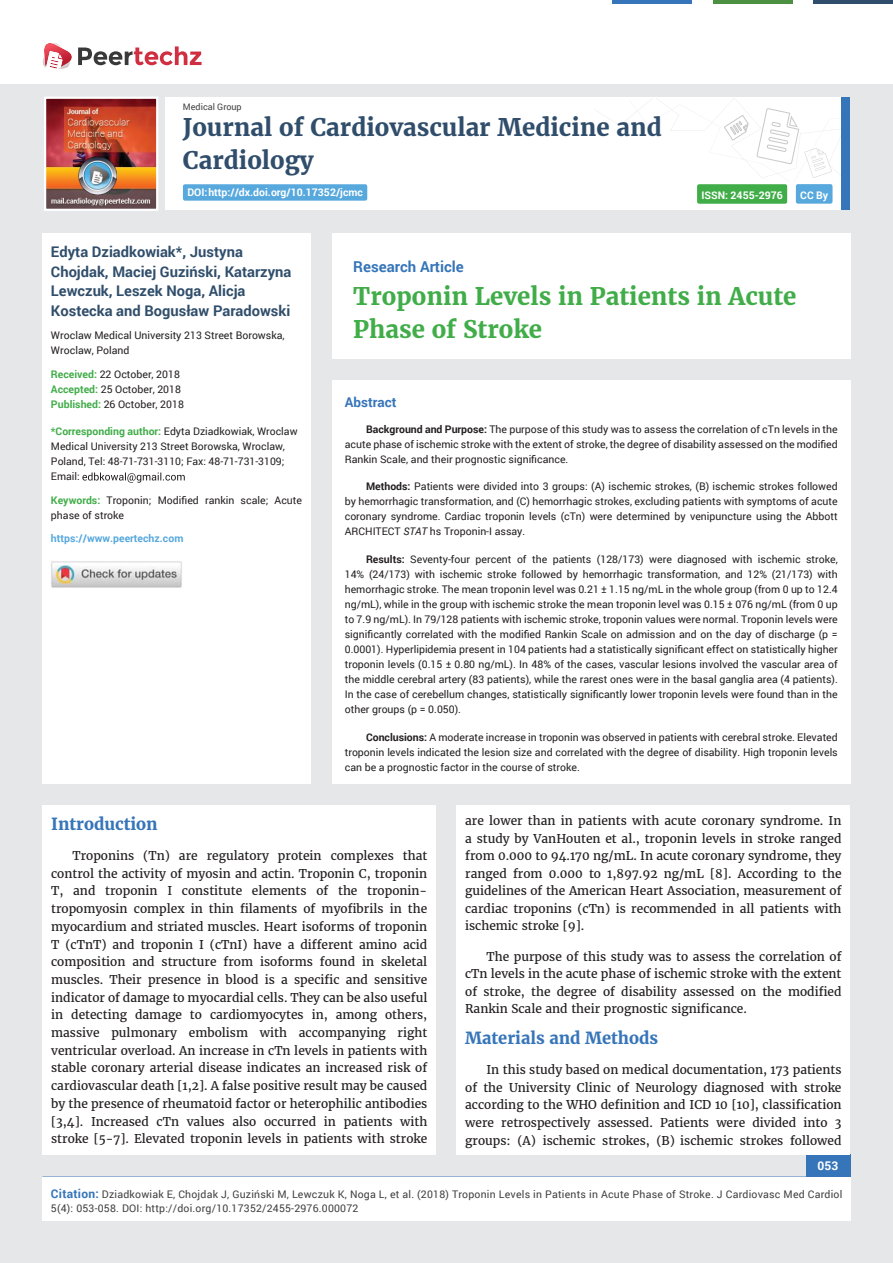
<style>
.page{position:relative;width:893px;height:1263px;background:#e6e7e8}
.page>*{position:absolute;margin:0;border:0;box-sizing:border-box;transform-origin:0 0}
.t1{font:700 24px/33px "Merriweather";color:#304e6b}
.t2{font:700 24px/33px "Merriweather";color:#41ad49}
.t3{font:700 16.5px "Merriweather";color:#3675b9}
.t4{font:700 15px "Roboto";color:#3675b9}
.t5{font:700 14.7px/19.5px "Roboto";color:#304e6b}
.t6{font:700 13.5px "Roboto";color:#3675b9}
.t7{font:12px/17.7px "Merriweather";color:#231f20;text-align:justify}
.t8{font:700 12px "Roboto";color:#fff}
.t9{font:10.5px/15px "Roboto";color:#231f20;text-align:justify}
.t10{font:10.5px/13.5px "Roboto";letter-spacing:.02em;color:#404041}
.t11{font:700 10.5px "Roboto";color:#fff}
.t12{font:700 10.5px "Roboto";color:#56a8dd}
.t13{font:10.35px/15px "Roboto";color:#231f20}
.t14{font:9px "Roboto";color:#404041}
.s1{font-weight:700;color:#41ad49}
.s2{font-weight:700;font-size:10.5px;color:#41ad49}
.s3{font-weight:700}
.s4{font-style:italic}
.s5{font-weight:700;font-size:12px;color:#3675b9}
</style>
<div class="page">
<div style="left:165px;top:98px;width:684px;height:112px;background:#fff"></div>
<svg style="left:596px;top:99px;width:245px;height:79px"></svg>
<div style="left:841px;top:98px;width:8px;height:112px;background:#3675b9"></div>
<img style="left:47px;top:100px;width:108px;height:108px">
<div style="left:44px;top:97px;width:114px;height:114px;border:2px solid #fff"></div>
<div style="left:0;top:0;width:893px;height:83px;background:#fff"></div>
<div style="left:796px;top:184px;width:36px;height:20px;background:#56a8dd;border-radius:2px"></div>
<hr style="left:713px;top:0;width:79px;height:3px;background:#4c9041">
<hr style="left:612px;top:0;width:80px;height:3px;background:#3675b9">
<hr style="left:813px;top:0;width:80px;height:3px;background:#304e6b">
<div style="left:806px;top:1154px;width:44px;height:51px;background:#3675b9"></div>
<div style="left:42px;top:1177px;width:809px;height:43px;background:#fff"></div>
<svg style="left:42px;top:43px;width:160px;height:26px"></svg>
<div style="left:697px;top:184px;width:90px;height:20px;background:#41ad49;border-radius:2px"></div>
<div style="left:183px;top:184px;width:184px;height:17px;background:#56a8dd;border-radius:2px"></div>
<div style="left:332px;top:380px;width:518px;height:404px;background:#fff"></div>
<div style="left:332px;top:233px;width:518px;height:126px;background:#fff"></div>
<div style="left:42px;top:233px;width:269px;height:551px;background:#fff"></div>
<svg style="left:82px;top:473px;width:103px;height:10px"></svg>
<div style="left:43px;top:805px;width:393px;height:349px;background:#fff"></div>
<div style="left:457px;top:805px;width:393px;height:349px;background:#fff"></div>
<img style="left:51px;top:560px;width:131px;height:28px">
<p class="t14" style="left:183px;top:101px;width:60px">Medical Group</p>
<h1 class="t1" style="left:183px;top:111px;width:480px">Journal of Cardiovascular Medicine and<br>Cardiology</h1>
<p class="t11" style="left:187px;top:185px;width:177px">DOI: http://dx.doi.org/10.17352/jcmc</p>
<p class="t11" style="left:701px;top:188px;width:83px">ISSN: 2455-2976</p>
<p class="t11" style="left:800px;top:188px;width:29px">CC By</p>
<h3 class="t5" style="left:51px;top:242px;width:242px">Edyta Dziadkowiak*, Justyna<br>Chojdak, Maciej Guziński, Katarzyna<br>Lewczuk, Leszek Noga, Alicja<br>Kostecka and Bogusław Paradowski</h3>
<p class="t9" style="left:51px;top:328px;width:235px">Wroclaw Medical University 213 Street Borowska,<br>Wroclaw, Poland</p>
<p class="t9" style="left:51px;top:366px;width:134px;text-align:left"><span class="s1">Received:</span> 22 October, 2018<br><span class="s1">Accepted:</span> 25 October, 2018<br><span class="s1">Published:</span> 26 October, 2018</p>
<p class="t13" style="left:51px;top:424px;width:248px"><span class="s2">*Corresponding author:</span> Edyta Dziadkowiak, Wroclaw Medical University 213 Street Borowska, Wroclaw, Poland, Tel: 48-71-731-3110; Fax: 48-71-731-3109; Email:</p>
<p class="t9" style="left:51px;top:492px;width:253px"><span class="s1">Keywords:</span> Troponin; Modified rankin scale; Acute phase of stroke</p>
<p class="t12" style="left:51px;top:531px;width:134px">https://www.peertechz.com</p>
<h3 class="t4" style="left:353px;top:256px;width:112px">Research Article</h3>
<h1 class="t2" style="left:353px;top:280px;width:445px">Troponin Levels in Patients in Acute<br>Phase of Stroke</h1>
<p class="t6" style="left:345px;top:393px;width:53px">Abstract</p>
<p class="t9" style="left:345px;top:421px;width:494px;text-indent:21px"><span class="s3">Background and Purpose:</span> The purpose of this study was to assess the correlation of cTn levels in the acute phase of ischemic stroke with the extent of stroke, the degree of disability assessed on the modified Rankin Scale, and their prognostic significance.</p>
<p class="t9" style="left:345px;top:479px;width:494px;text-indent:21px"><span class="s3">Methods:</span> Patients were divided into 3 groups: (A) ischemic strokes, (B) ischemic strokes followed by hemorrhagic transformation, and (C) hemorrhagic strokes, excluding patients with symptoms of acute coronary syndrome. Cardiac troponin levels (cTn) were determined by venipuncture using the Abbott ARCHITECT <span class="s4">STAT</span> hs Troponin-I assay.</p>
<p class="t9" style="left:345px;top:551px;width:494px;text-indent:21px"><span class="s3">Results:</span> Seventy-four percent of the patients (128/173) were diagnosed with ischemic stroke, 14% (24/173) with ischemic stroke followed by hemorrhagic transformation, and 12% (21/173) with hemorrhagic stroke. The mean troponin level was 0.21 ± 1.15 ng/mL in the whole group (from 0 up to 12.4 ng/mL), while in the group with ischemic stroke the mean troponin level was 0.15 ± 076 ng/mL (from 0 up to 7.9 ng/mL). In 79/128 patients with ischemic stroke, troponin values were normal. Troponin levels were significantly correlated with the modified Rankin Scale on admission and on the day of discharge (p = 0.0001). Hyperlipidemia present in 104 patients had a statistically significant effect on statistically higher troponin levels (0.15 ± 0.80 ng/mL). In 48% of the cases, vascular lesions involved the vascular area of the middle cerebral artery (83 patients), while the rarest ones were in the basal ganglia area (4 patients).<br>In the case of cerebellum changes, statistically significantly lower troponin levels were found than in the other groups (p = 0.050).</p>
<p class="t9" style="left:345px;top:729px;width:494px;text-indent:21px"><span class="s3">Conclusions:</span> A moderate increase in troponin was observed in patients with cerebral stroke. Elevated troponin levels indicated the lesion size and correlated with the degree of disability. High troponin levels can be a prognostic factor in the course of stroke.</p>
<h2 class="t3" style="left:51px;top:813px;width:108px">Introduction</h2>
<p class="t7" style="left:51px;top:847px;width:378px;text-indent:21px">Troponins (Tn) are regulatory protein complexes that control the activity of myosin and actin. Troponin C, troponin T, and troponin I constitute elements of the troponin&shy;tropomyosin complex in thin filaments of myofibrils in the myocardium and striated muscles. Heart isoforms of troponin T (cTnT) and troponin I (cTnI) have a different amino acid composition and structure from isoforms found in skeletal muscles. Their presence in blood is a specific and sensitive indicator of damage to myocardial cells. They can be also useful in detecting damage to cardiomyocytes in, among others, massive pulmonary embolism with accompanying right ventricular overload. An increase in cTn levels in patients with stable coronary arterial disease indicates an increased risk of cardiovascular death [1,2]. A false positive result may be caused by the presence of rheumatoid factor or heterophilic antibodies [3,4]. Increased cTn values also occurred in patients with stroke [5-7]. Elevated troponin levels in patients with stroke</p>
<p class="t7" style="left:465px;top:812px;width:378px">are lower than in patients with acute coronary syndrome. In a study by VanHouten et al., troponin levels in stroke ranged from 0.000 to 94.170 ng/mL. In acute coronary syndrome, they ranged from 0.000 to 1,897.92 ng/mL [8]. According to the guidelines of the American Heart Association, measurement of cardiac troponins (cTn) is recommended in all patients with ischemic stroke [9].</p>
<p class="t7" style="left:465px;top:948px;width:378px;text-indent:21px">The purpose of this study was to assess the correlation of cTn levels in the acute phase of ischemic stroke with the extent of stroke, the degree of disability assessed on the modified Rankin Scale and their prognostic significance.</p>
<h2 class="t3" style="left:465px;top:1027px;width:195px">Materials and Methods</h2>
<p class="t7" style="left:465px;top:1061px;width:378px;text-indent:21px">In this study based on medical documentation, 173 patients of the University Clinic of Neurology diagnosed with stroke according to the WHO definition and ICD 10 [10], classification were retrospectively assessed. Patients were divided into 3 groups: (A) ischemic strokes, (B) ischemic strokes followed</p>
<p class="t8" style="left:817px;top:1158px;width:22px">053</p>
<p class="t10" style="left:51px;top:1188px;width:793px"><span class="s5">Citation:</span> Dziadkowiak E, Chojdak J, Guziński M, Lewczuk K, Noga L, et al. (2018) Troponin Levels in Patients in Acute Phase of Stroke. J Cardiovasc Med Cardiol<br>5(4): 053-058. DOI: http://doi.org/10.17352/2455-2976.000072</p>
</div>
